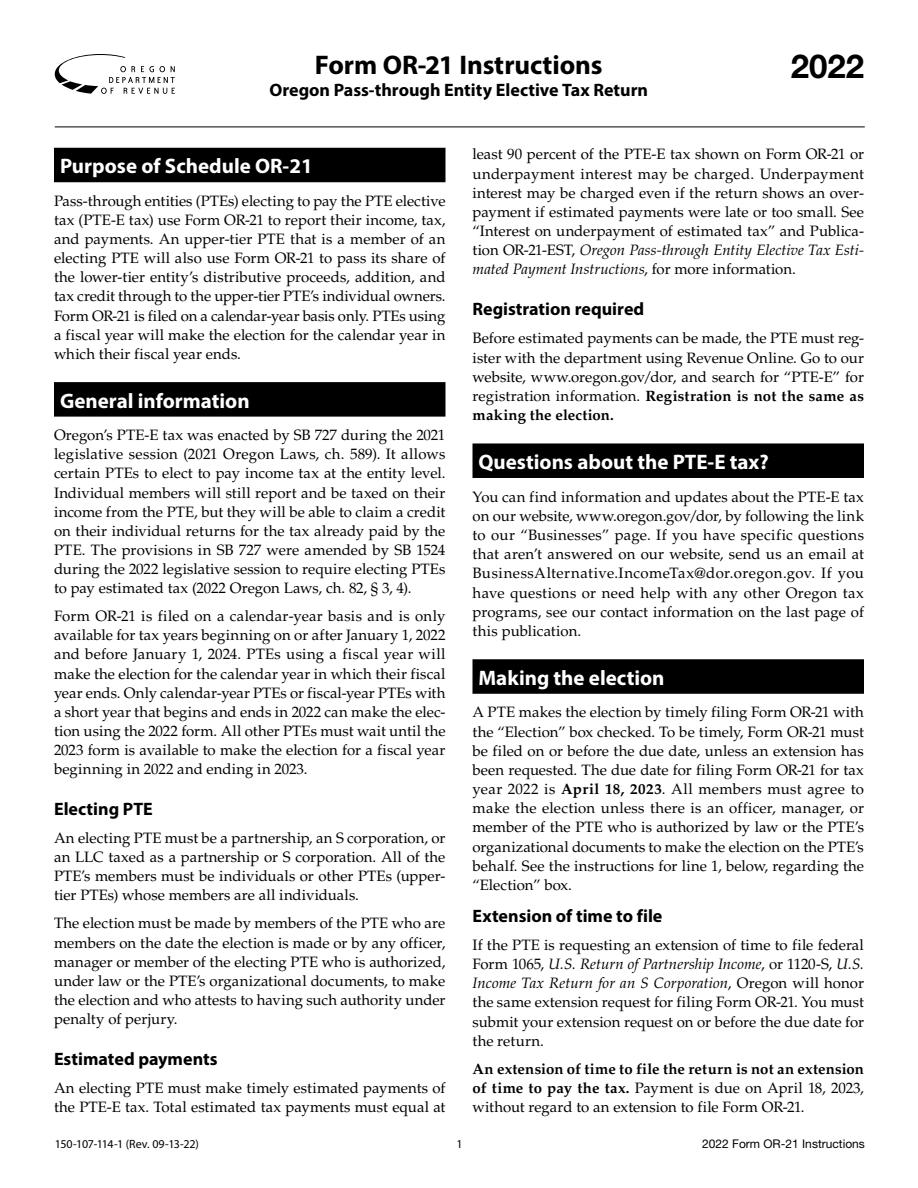
<style>
.page{position:relative;width:918px;height:1188px;background:#fff}
.page>*{position:absolute;margin:0;border:0;box-sizing:border-box;transform-origin:0 0}
.t1{font:700 33px "Helvetica Neue LT Std";color:#000}
.t2{font:700 27px "Myriad Pro";letter-spacing:-.005em;color:#000}
.t3{font:700 21px "Myriad Pro";color:#fff}
.t4{font:700 18px "Myriad Pro";color:#000}
.t5{font:15px/19px "Palatino LT Std";color:#000;text-align:justify}
.t6{font:12px "Myriad Pro";letter-spacing:-.02em;color:#000}
.t7{font:12px "Helvetica Neue LT Std";color:#000}
.s1{font-style:italic}
.s2{font-weight:700}
</style>
<div class="page">
<svg style="left:55px;top:54px;width:120px;height:40px"></svg>
<div style="left:54px;top:148px;width:392px;height:34px;background:#000"></div>
<div style="left:54px;top:382px;width:392px;height:35px;background:#000"></div>
<div style="left:472px;top:443px;width:392px;height:35px;background:#000"></div>
<div style="left:472px;top:659px;width:392px;height:35px;background:#000"></div>
<hr style="left:55px;top:127px;width:810px;height:1px;background:#000">
<h2 class="t2" style="left:315px;top:48px;width:289px">Form OR-21 Instructions</h2>
<p class="t4" style="left:269px;top:78px;width:380px">Oregon Pass-through Entity Elective Tax Return</p>
<h1 class="t1" style="left:791px;top:46px;width:75px">2022</h1>
<h3 class="t3" style="left:60px;top:152px;width:254px">Purpose of Schedule OR-21</h3>
<p class="t5" style="left:54px;top:192px;width:393px">Pass-through entities (PTEs) electing to pay the PTE elective tax (PTE-E tax) use Form OR-21 to report their income, tax, and payments. An upper-tier PTE that is a member of an electing PTE will also use Form OR-21 to pass its share of the lower-tier entity’s distributive proceeds, addition, and tax credit through to the upper-tier PTE’s individual owners.<br>Form OR-21 is filed on a calendar-year basis only. PTEs using a fiscal year will make the election for the calendar year in which their fiscal year ends.</p>
<h3 class="t3" style="left:60px;top:387px;width:191px">General information</h3>
<p class="t5" style="left:54px;top:426px;width:393px">Oregon’s PTE-E tax was enacted by SB 727 during the 2021 legislative session (2021 Oregon Laws, ch. 589). It allows certain PTEs to elect to pay income tax at the entity level.<br>Individual members will still report and be taxed on their income from the PTE, but they will be able to claim a credit on their individual returns for the tax already paid by the PTE. The provisions in SB 727 were amended by SB 1524 during the 2022 legislative session to require electing PTEs to pay estimated tax (2022 Oregon Laws, ch. 82, § 3, 4).</p>
<p class="t5" style="left:54px;top:607px;width:393px">Form OR-21 is filed on a calendar-year basis and is only available for tax years beginning on or after January 1, 2022 and before January 1, 2024. PTEs using a fiscal year will make the election for the calendar year in which their fiscal year ends. Only calendar-year PTEs or fiscal-year PTEs with a short year that begins and ends in 2022 can make the elec&shy;tion using the 2022 form. All other PTEs must wait until the 2023 form is available to make the election for a fiscal year beginning in 2022 and ending in 2023.</p>
<p class="t4" style="left:54px;top:797px;width:100px">Electing PTE</p>
<p class="t5" style="left:54px;top:829px;width:393px">An electing PTE must be a partnership, an S corporation, or an LLC taxed as a partnership or S corporation. All of the PTE’s members must be individuals or other PTEs (upper&shy;tier PTEs) whose members are all individuals.</p>
<p class="t5" style="left:54px;top:914px;width:393px">The election must be made by members of the PTE who are members on the date the election is made or by any officer, manager or member of the electing PTE who is authorized, under law or the PTE’s organizational documents, to make the election and who attests to having such authority under penalty of perjury.</p>
<p class="t4" style="left:54px;top:1047px;width:165px">Estimated payments</p>
<p class="t5" style="left:54px;top:1079px;width:393px">An electing PTE must make timely estimated payments of the PTE-E tax. Total estimated tax payments must equal at</p>
<p class="t5" style="left:472px;top:145px;width:393px">least 90 percent of the PTE-E tax shown on Form OR-21 or underpayment interest may be charged. Underpayment interest may be charged even if the return shows an over&shy;payment if estimated payments were late or too small. See “Interest on underpayment of estimated tax” and Publica&shy;tion OR-21-EST, <span class="s1">Oregon Pass-through Entity Elective Tax Esti&shy;mated Payment Instructions</span>, for more information.</p>
<p class="t4" style="left:472px;top:297px;width:173px">Registration required</p>
<p class="t5" style="left:472px;top:329px;width:393px">Before estimated payments can be made, the PTE must reg&shy;ister with the department using Revenue Online. Go to our website, www.oregon.gov/dor, and search for “PTE-E” for registration information. <span class="s2">Registration is not the same as making the election.</span></p>
<h3 class="t3" style="left:478px;top:448px;width:301px">Questions about the PTE-E tax?<sup>r.</sup></h3>
<p class="t5" style="left:472px;top:487px;width:393px">You can find information and updates about the PTE-E tax on our website, www.oregon.gov/dor, by following the link to our “Businesses” page. If you have specific questions that aren’t answered on our website, send us an email at BusinessAlternative.IncomeTax@dor.oregon.gov. If you have questions or need help with any other Oregon tax programs, see our contact information on the last page of this publication.</p>
<h3 class="t3" style="left:478px;top:664px;width:196px">Making the election<sup>r.</sup></h3>
<p class="t5" style="left:473px;top:703px;width:393px">A PTE makes the election by timely filing Form OR-21 with the “Election” box checked. To be timely, Form OR-21 must be filed on or before the due date, unless an extension has been requested. The due date for filing Form OR-21 for tax year 2022 is <span class="s2">April 18, 2023</span>. All members must agree to make the election unless there is an officer, manager, or member of the PTE who is authorized by law or the PTE’s organizational documents to make the election on the PTE’s behalf. See the instructions for line 1, below, regarding the “Election” box.</p>
<p class="t4" style="left:472px;top:904px;width:192px">Extension of time to file</p>
<p class="t5" style="left:472px;top:936px;width:393px">If the PTE is requesting an extension of time to file federal Form 1065, <span class="s1">U.S. Return of Partnership Income</span>, or 1120-S, <span class="s1">U.S.<br>Income Tax Return for an S Corporation</span>, Oregon will honor the same extension request for filing Form OR-21. You must submit your extension request on or before the due date for the return.</p>
<p class="t5" style="left:472px;top:1060px;width:393px"><span class="s2">An extension of time to file the return is not an extension of time to pay the tax.</span> Payment is due on April 18, 2023, without regard to an extension to file Form OR-21.</p>
<p class="t6" style="left:55px;top:1137px;width:146px">150-107-114-1 (Rev. 09-13-22)</p>
<p class="t6" style="left:456px;top:1136px;width:8px">1</p>
<p class="t7" style="left:702px;top:1137px;width:164px">2022 Form OR-21 Instructions</p>
</div>
